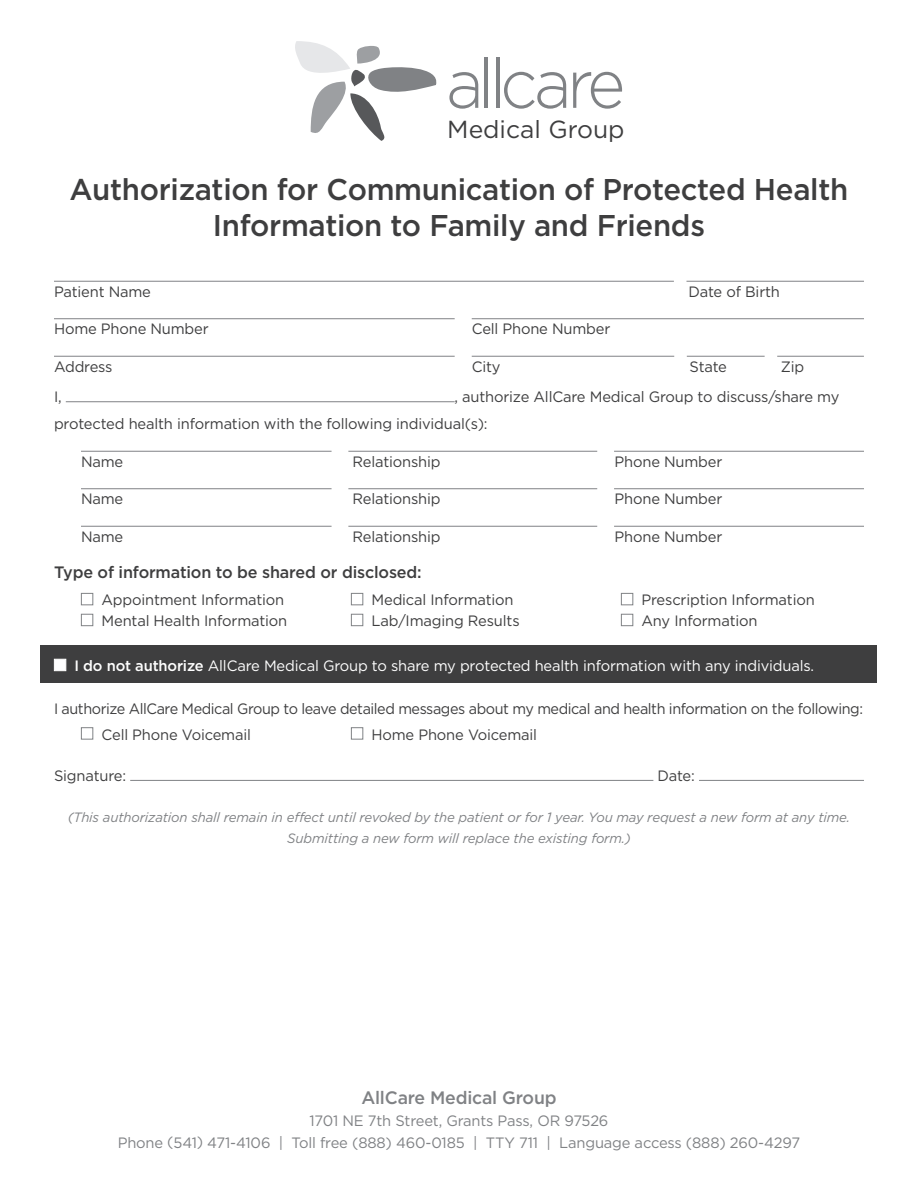
<style>
.page{position:relative;width:918px;height:1188px;background:#fff}
.page>*{position:absolute;margin:0;border:0;box-sizing:border-box;transform-origin:0 0}
.ACMG_Form_Title{font:500 30px/36px "Gotham";letter-spacing:-.01em;color:#3e3e3f;text-align:center}
.t1{font:24.6px "Gotham";color:#3e3e3f}
.t2{font:500 18px "Gotham";letter-spacing:-.01em;color:#808285}
.ACMG_Signature{font:500 16.5px "Gotham";letter-spacing:-.01em;color:#3e3e3f}
.ACMG_Signature-2{font:15px/27px "Gotham";letter-spacing:-.01em;color:#3e3e3f}
.ACMG_Form_Body{font:15px "Gotham";letter-spacing:-.01em;color:#3e3e3f}
.t3{font:15px/21.8px "Gotham";letter-spacing:-.01em;color:#808285;text-align:center}
.ACMG_Signature-3{font:15px "Gotham";letter-spacing:-.03em;color:#3e3e3f;scale:.96 1}
.ACMG_Form_Body-2{font:15px "Gotham";letter-spacing:-.01em;color:#fff}
.ACMG_Form_Body-3{font:italic 13.5px/21px "Gotham";letter-spacing:-.01em;color:#808285;text-align:center}
.s1{font-weight:500}
</style>
<div class="page">
<svg style="left:449px;top:72px;width:29px;height:37px"></svg>
<hr style="left:485px;top:57px;width:3px;height:51px;background:#808285">
<hr style="left:496px;top:57px;width:4px;height:51px;background:#808285">
<svg style="left:504px;top:72px;width:62px;height:37px"></svg>
<svg style="left:573px;top:72px;width:49px;height:37px"></svg>
<svg style="left:295px;top:41px;width:142px;height:100px"></svg>
<div style="left:40px;top:645px;width:838px;height:38px;background:#3e3e3f"></div>
<hr style="left:54px;top:281px;width:620px;height:1px;background:#808285">
<hr style="left:687px;top:281px;width:177px;height:1px;background:#808285">
<hr style="left:54px;top:318px;width:401px;height:1px;background:#808285">
<hr style="left:472px;top:318px;width:392px;height:1px;background:#808285">
<hr style="left:54px;top:356px;width:401px;height:1px;background:#808285">
<hr style="left:472px;top:356px;width:202px;height:1px;background:#808285">
<hr style="left:687px;top:356px;width:78px;height:1px;background:#808285">
<hr style="left:777px;top:356px;width:87px;height:1px;background:#808285">
<hr style="left:66px;top:401px;width:389px;height:1px;background:#808285">
<hr style="left:81px;top:451px;width:251px;height:1px;background:#808285">
<hr style="left:348px;top:451px;width:249px;height:1px;background:#808285">
<hr style="left:614px;top:451px;width:250px;height:1px;background:#808285">
<hr style="left:81px;top:488px;width:251px;height:1px;background:#808285">
<hr style="left:348px;top:488px;width:249px;height:1px;background:#808285">
<hr style="left:614px;top:488px;width:250px;height:1px;background:#808285">
<hr style="left:81px;top:526px;width:251px;height:1px;background:#808285">
<hr style="left:348px;top:526px;width:249px;height:1px;background:#808285">
<hr style="left:614px;top:526px;width:250px;height:1px;background:#808285">
<div style="left:81px;top:593px;width:12px;height:12px;border:1px solid #808285"></div>
<div style="left:351px;top:593px;width:12px;height:12px;border:1px solid #808285"></div>
<div style="left:621px;top:593px;width:12px;height:12px;border:1px solid #808285"></div>
<div style="left:81px;top:614px;width:12px;height:12px;border:1px solid #808285"></div>
<div style="left:351px;top:614px;width:12px;height:12px;border:1px solid #808285"></div>
<div style="left:621px;top:614px;width:12px;height:12px;border:1px solid #808285"></div>
<div style="left:54px;top:659px;width:12px;height:12px;background:#fff;border:1px solid #fff"></div>
<div style="left:81px;top:727px;width:12px;height:13px;border:1px solid #808285"></div>
<div style="left:351px;top:727px;width:12px;height:13px;border:1px solid #808285"></div>
<hr style="left:130px;top:780px;width:523px;height:1px;background:#808285">
<hr style="left:699px;top:780px;width:165px;height:1px;background:#808285">
<h2 class="t1" style="left:447px;top:114px;width:179px">Medical Group</h2>
<p class="ACMG_Form_Title" style="left:70px;top:171px;width:780px">Authorization for Communication of Protected Health<br>Information to Family and Friends</p>
<p class="ACMG_Signature-2" style="left:54px;top:277px;width:99px">Patient Name</p>
<p class="ACMG_Signature-2" style="left:688px;top:277px;width:93px">Date of Birth</p>
<p class="ACMG_Signature-2" style="left:54px;top:315px;width:156px">Home Phone Number</p>
<p class="ACMG_Signature-2" style="left:472px;top:315px;width:140px">Cell Phone Number</p>
<p class="ACMG_Signature-2" style="left:54px;top:352px;width:60px">Address</p>
<p class="ACMG_Signature-2" style="left:472px;top:352px;width:30px">City</p>
<p class="ACMG_Signature-2" style="left:690px;top:352px;width:39px">State</p>
<p class="ACMG_Signature-2" style="left:781px;top:352px;width:25px">Zip</p>
<p class="ACMG_Signature-2" style="left:54px;top:383px;width:9px">I,</p>
<p class="ACMG_Signature-2" style="left:54px;top:383px;width:787px;text-indent:401px">, authorize AllCare Medical Group to discuss/share my protected health information with the following individual(s):</p>
<p class="ACMG_Signature-2" style="left:81px;top:447px;width:44px">Name</p>
<p class="ACMG_Signature-2" style="left:353px;top:447px;width:90px">Relationship</p>
<p class="ACMG_Signature-2" style="left:615px;top:447px;width:109px">Phone Number</p>
<p class="ACMG_Signature-2" style="left:81px;top:485px;width:44px">Name</p>
<p class="ACMG_Signature-2" style="left:353px;top:485px;width:90px">Relationship</p>
<p class="ACMG_Signature-2" style="left:615px;top:485px;width:109px">Phone Number</p>
<p class="ACMG_Signature-2" style="left:81px;top:522px;width:44px">Name</p>
<p class="ACMG_Signature-2" style="left:353px;top:522px;width:90px">Relationship</p>
<p class="ACMG_Signature-2" style="left:615px;top:522px;width:109px">Phone Number</p>
<p class="ACMG_Signature" style="left:54px;top:561px;width:369px">Type of information to be shared or disclosed:</p>
<p class="ACMG_Form_Body" style="left:102px;top:590px;width:184px">Appointment Information</p>
<p class="ACMG_Form_Body" style="left:372px;top:590px;width:144px">Medical Information</p>
<p class="ACMG_Form_Body" style="left:642px;top:590px;width:175px">Prescription Information</p>
<p class="ACMG_Form_Body" style="left:102px;top:611px;width:187px">Mental Health Information</p>
<p class="ACMG_Form_Body" style="left:372px;top:611px;width:150px">Lab/Imaging Results</p>
<p class="ACMG_Form_Body" style="left:642px;top:611px;width:118px">Any Information</p>
<p class="ACMG_Form_Body-2" style="left:75px;top:656px;width:741px"><span class="s1">I do not authorize</span> AllCare Medical Group to share my protected health information with any individuals.</p>
<p class="ACMG_Signature-3" style="left:54px;top:699px;width:844px">I authorize AllCare Medical Group to leave detailed messages about my medical and health information on the following:</p>
<p class="ACMG_Form_Body" style="left:102px;top:725px;width:151px">Cell Phone Voicemail</p>
<p class="ACMG_Form_Body" style="left:372px;top:725px;width:167px">Home Phone Voicemail</p>
<p class="ACMG_Form_Body" style="left:54px;top:766px;width:74px">Signature:</p>
<p class="ACMG_Form_Body" style="left:657px;top:766px;width:39px">Date:</p>
<p class="ACMG_Form_Body-3" style="left:68px;top:806px;width:784px">(This authorization shall remain in effect until revoked by the patient or for 1 year. You may request a new form at any time.<br>Submitting a new form will replace the existing form.)</p>
<p class="t2" style="left:361px;top:1086px;width:197px">AllCare Medical Group</p>
<p class="t3" style="left:118px;top:1109px;width:684px">1701 NE 7th Street, Grants Pass, OR 97526<br>Phone (541) 471-4106 | Toll free (888) 460-0185 | TTY 711 | Language access (888) 260-4297</p>
</div>
